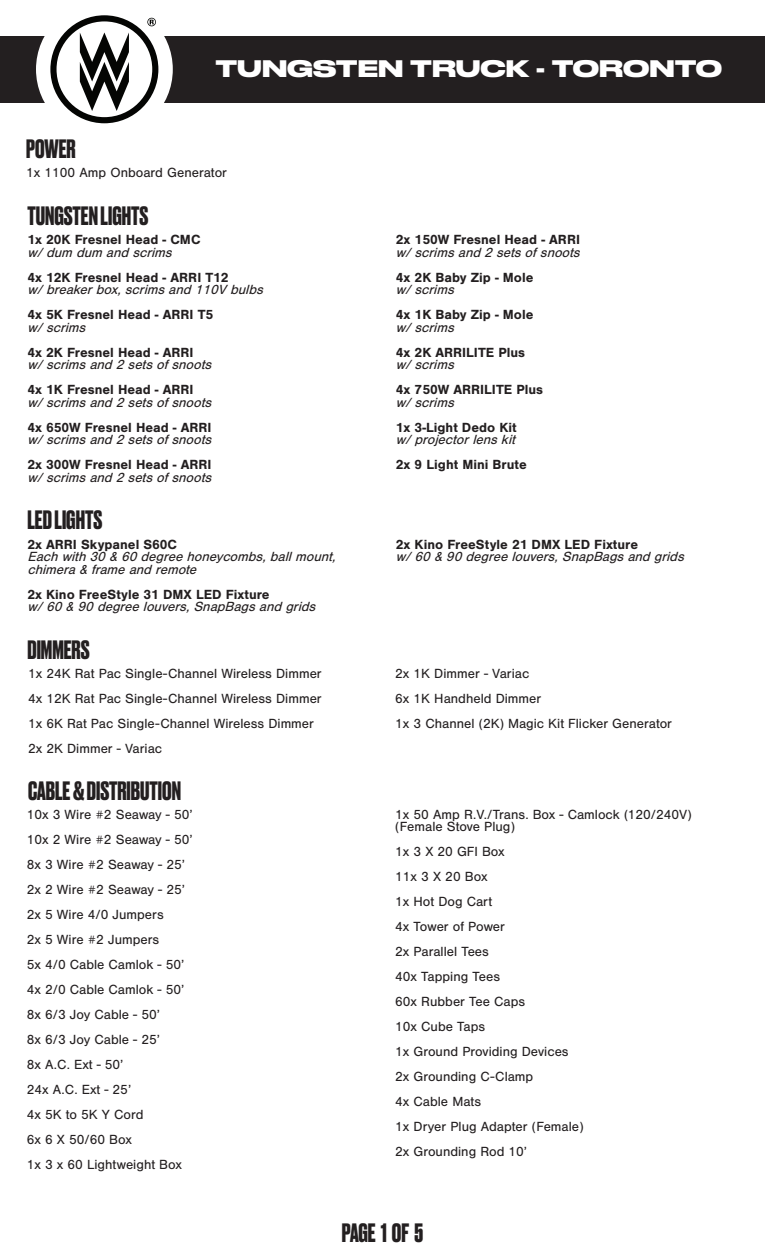
<style>
.page{position:relative;width:765px;height:1260px;background:#fff}
.page>*{position:absolute;margin:0;border:0;box-sizing:border-box;transform-origin:0 0}
.t1{font:700 25px "Druk";color:#231f20}
.t2{font:700 22.5px "Druk Wide";color:#fff}
.t3{font:13.75px/12.5px "Nimbus San";color:#231f20}
.t4{font:italic 13.75px/12.5px "Nimbus San";color:#231f20}
.t5{font:700 13.75px "Nimbus San";color:#231f20}
</style>
<div class="page">
<div style="left:0;top:36px;width:765px;height:67px;background:#231f20"></div>
<div style="left:36px;top:1px;width:137px;height:137px;background:#fff;border-radius:50%"></div>
<svg style="left:50px;top:15px;width:108px;height:108px"></svg>
<p class="t1" style="left:26px;top:131px;width:51px">POWER</p>
<p class="t2" style="left:215px;top:50px;width:508px">TUNGSTEN TRUCK - TORONTO</p>
<p class="t3" style="left:26px;top:166px;width:202px">1x 1100 Amp Onboard Generator</p>
<p class="t1" style="left:27px;top:199px;width:122px">TUNGSTEN LIGHTS</p>
<p class="t5" style="left:27px;top:232px;width:175px">1x 20K Fresnel Head - CMC</p>
<p class="t4" style="left:27px;top:246px;width:150px">w/dum dum and scrims</p>
<p class="t5" style="left:27px;top:269px;width:203px">4x 12K Fresnel Head - ARRI T12</p>
<p class="t4" style="left:27px;top:283px;width:241px">w/breakerbox,scrimsand 110V bulbs</p>
<p class="t5" style="left:27px;top:307px;width:187px">4x 5K Fresnel Head - ARRI T5</p>
<p class="t4" style="left:27px;top:321px;width:63px">w/scrims</p>
<p class="t5" style="left:27px;top:344px;width:168px">4x 2K Fresnel Head - ARRI</p>
<p class="t4" style="left:27px;top:358px;width:189px">w/scrimsand 2setsofsnoots</p>
<p class="t5" style="left:27px;top:382px;width:168px">4x 1K Fresnel Head - ARRI</p>
<p class="t4" style="left:27px;top:396px;width:189px">w/scrimsand 2setsofsnoots</p>
<p class="t5" style="left:27px;top:419px;width:186px">4x 650W Fresnel Head - ARRI</p>
<p class="t4" style="left:27px;top:433px;width:189px">w/scrimsand 2setsofsnoots</p>
<p class="t5" style="left:27px;top:457px;width:186px">2x 300W Fresnel Head - ARRI</p>
<p class="t4" style="left:27px;top:471px;width:189px">w/scrimsand 2setsofsnoots</p>
<p class="t1" style="left:27px;top:503px;width:76px">LED LIGHTS</p>
<p class="t5" style="left:27px;top:536px;width:151px">2x ARRI Skypanel S60C</p>
<p class="t4" style="left:27px;top:550px;width:314px">Eachwith30&amp; 60degreehoneycombs,ballmount, chimera&amp; frameand remote</p>
<p class="t5" style="left:27px;top:586px;width:244px">2x Kino FreeStyle 31 DMX LED Fixture</p>
<p class="t4" style="left:27px;top:600px;width:293px">w/60&amp; 90degreelouvers,SnapBagsand grids</p>
<p class="t1" style="left:27px;top:632px;width:64px">DIMMERS</p>
<p class="t3" style="left:28px;top:667px;width:295px">1x 24K Rat Pac Single-Channel Wireless Dimmer</p>
<p class="t3" style="left:28px;top:692px;width:295px">4x 12K Rat Pac Single-Channel Wireless Dimmer</p>
<p class="t3" style="left:28px;top:717px;width:287px">1x 6K Rat Pac Single-Channel Wireless Dimmer</p>
<p class="t3" style="left:28px;top:742px;width:136px">2x 2K Dimmer - Variac</p>
<p class="t1" style="left:28px;top:773px;width:154px">CABLE &amp; DISTRIBUTION</p>
<p class="t3" style="left:27px;top:808px;width:168px">10x 3 Wire #2 Seaway - 50’</p>
<p class="t3" style="left:27px;top:833px;width:168px">10x 2 Wire #2 Seaway - 50’</p>
<p class="t3" style="left:27px;top:858px;width:160px">8x 3 Wire #2 Seaway - 25’</p>
<p class="t3" style="left:27px;top:883px;width:160px">2x 2 Wire #2 Seaway - 25’</p>
<p class="t3" style="left:27px;top:908px;width:138px">2x 5 Wire 4/0 Jumpers</p>
<p class="t3" style="left:27px;top:933px;width:134px">2x 5 Wire #2 Jumpers</p>
<p class="t3" style="left:27px;top:958px;width:159px">5x 4/0 Cable Camlok - 50’</p>
<p class="t3" style="left:27px;top:983px;width:159px">4x 2/0 Cable Camlok - 50’</p>
<p class="t3" style="left:27px;top:1008px;width:135px">8x 6/3 Joy Cable - 50’</p>
<p class="t3" style="left:27px;top:1033px;width:135px">8x 6/3 Joy Cable - 25’</p>
<p class="t3" style="left:27px;top:1058px;width:98px">8x A.C. Ext - 50’</p>
<p class="t3" style="left:27px;top:1083px;width:106px">24x A.C. Ext - 25’</p>
<p class="t3" style="left:27px;top:1108px;width:118px">4x 5K to 5K Y Cord</p>
<p class="t3" style="left:27px;top:1133px;width:107px">6x 6 X 50/60 Box</p>
<p class="t3" style="left:27px;top:1158px;width:157px">1x 3 x 60 Lightweight Box</p>
<p class="t5" style="left:396px;top:232px;width:186px">2x 150W Fresnel Head - ARRI</p>
<p class="t4" style="left:396px;top:246px;width:189px">w/scrimsand 2setsofsnoots</p>
<p class="t5" style="left:396px;top:269px;width:139px">4x 2K Baby Zip - Mole</p>
<p class="t4" style="left:396px;top:283px;width:63px">w/scrims</p>
<p class="t5" style="left:396px;top:307px;width:139px">4x 1K Baby Zip - Mole</p>
<p class="t4" style="left:396px;top:321px;width:63px">w/scrims</p>
<p class="t5" style="left:396px;top:344px;width:131px">4x 2K ARRILITE Plus</p>
<p class="t4" style="left:396px;top:358px;width:63px">w/scrims</p>
<p class="t5" style="left:396px;top:382px;width:149px">4x 750W ARRILITE Plus</p>
<p class="t4" style="left:396px;top:396px;width:63px">w/scrims</p>
<p class="t5" style="left:396px;top:419px;width:122px">1x 3-Light Dedo Kit</p>
<p class="t4" style="left:396px;top:433px;width:125px">w/projectorlenskit</p>
<p class="t5" style="left:396px;top:457px;width:132px">2x 9 Light Mini Brute</p>
<p class="t5" style="left:396px;top:536px;width:244px">2x Kino FreeStyle 21 DMX LED Fixture</p>
<p class="t4" style="left:396px;top:550px;width:293px">w/60&amp; 90degreelouvers,SnapBagsand grids</p>
<p class="t3" style="left:395px;top:667px;width:136px">2x 1K Dimmer - Variac</p>
<p class="t3" style="left:395px;top:692px;width:148px">6x 1K Handheld Dimmer</p>
<p class="t3" style="left:395px;top:717px;width:278px">1x 3 Channel (2K) Magic Kit Flicker Generator</p>
<p class="t3" style="left:395px;top:808px;width:298px">1x 50 Amp R.V./Trans. Box - Camlock (120/240V) (Female Stove Plug)</p>
<p class="t3" style="left:395px;top:846px;width:111px">1x 3 X 20 GFI Box</p>
<p class="t3" style="left:395px;top:871px;width:94px">11x 3 X 20 Box</p>
<p class="t3" style="left:395px;top:896px;width:98px">1x Hot Dog Cart</p>
<p class="t3" style="left:395px;top:921px;width:111px">4x Tower of Power</p>
<p class="t3" style="left:395px;top:946px;width:95px">2x Parallel Tees</p>
<p class="t3" style="left:395px;top:971px;width:106px">40x Tapping Tees</p>
<p class="t3" style="left:395px;top:996px;width:131px">60x Rubber Tee Caps</p>
<p class="t3" style="left:395px;top:1021px;width:91px">10x Cube Taps</p>
<p class="t3" style="left:395px;top:1046px;width:175px">1x Ground Providing Devices</p>
<p class="t3" style="left:395px;top:1071px;width:140px">2x Grounding C-Clamp</p>
<p class="t3" style="left:395px;top:1096px;width:87px">4x Cable Mats</p>
<p class="t3" style="left:395px;top:1121px;width:190px">1x Dryer Plug Adapter (Female)</p>
<p class="t3" style="left:395px;top:1146px;width:133px">2x Grounding Rod 10’</p>
<p class="t1" style="left:342px;top:1216px;width:83px">PAGE 1 OF 5</p>
</div>
